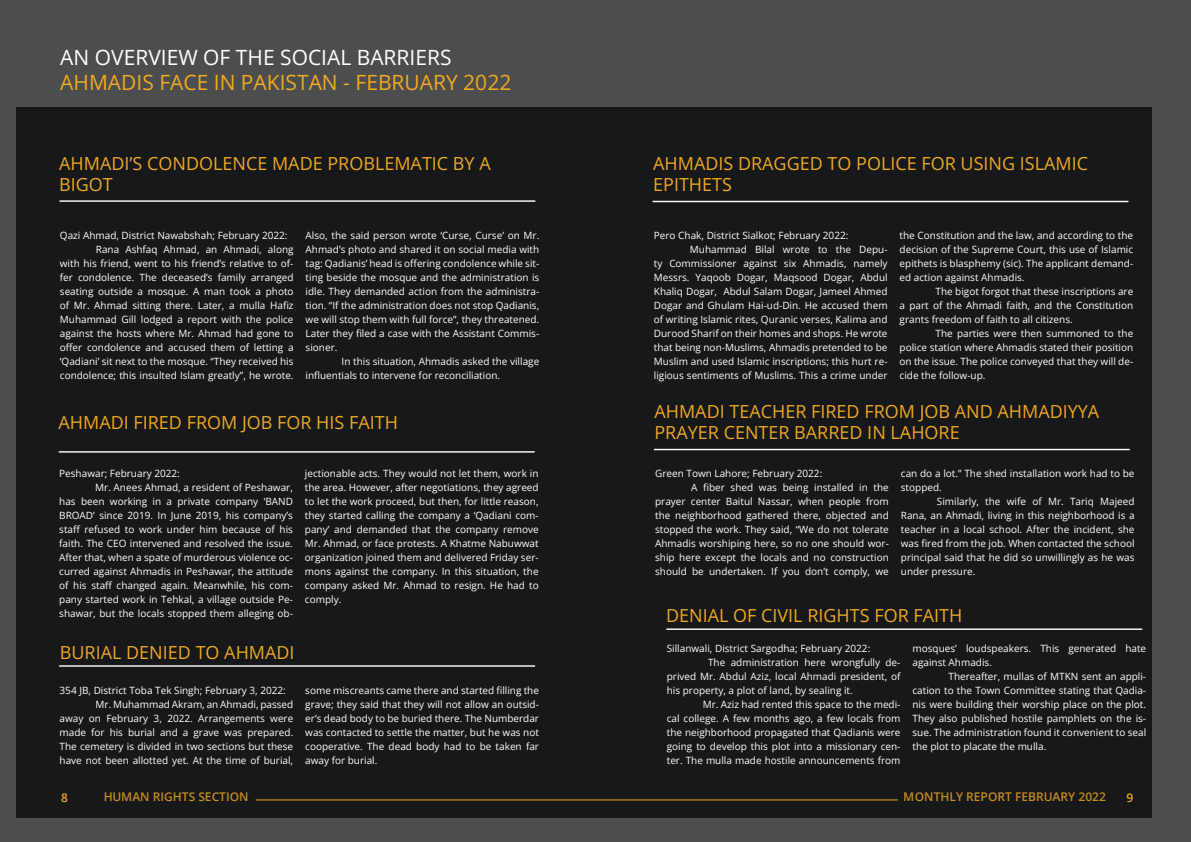
<style>
.page{position:relative;width:1191px;height:842px;background:#4c4d4e}
.page>*{position:absolute;margin:0;border:0;box-sizing:border-box;transform-origin:0 0}
.t1{font:700 21px "Open Sans";color:#f1a920}
.t2{font:700 21px "Open Sans";color:#fff}
.t3{font:700 18px/21.6px "Open Sans";color:#f1a920}
.t4{font:600 12px "Open Sans";color:#f1a920}
.t5{font:10px/14px "Open Sans";color:#fff;text-align:justify}
.t6{font:700 10px "Open Sans";color:#fff}
</style>
<div class="page">
<div style="left:17px;top:107px;width:1135px;height:711px;background:#171819"></div>
<hr style="left:59px;top:200px;width:476px;height:2px;background:#fff">
<hr style="left:59px;top:451px;width:476px;height:2px;background:#fff">
<hr style="left:652px;top:201px;width:476px;height:1px;background:#fff">
<hr style="left:654px;top:449px;width:475px;height:1px;background:#fff">
<hr style="left:59px;top:665px;width:476px;height:2px;background:#fff">
<hr style="left:666px;top:628px;width:476px;height:2px;background:#fff">
<hr style="left:256px;top:799px;width:642px;height:1px;background:#f1a920">
<h1 class="t2" style="left:60px;top:43px;width:393px">AN OVERVIEW OF THE SOCIAL BARRIERS</h1>
<h1 class="t1" style="left:60px;top:68px;width:452px">AHMADIS FACE IN PAKISTAN - FEBRUARY 2022</h1>
<h2 class="t3" style="left:59px;top:152px;width:433px">AHMADI’S CONDOLENCE MADE PROBLEMATIC BY A<br>BIGOT</h2>
<p class="t6" style="left:60px;top:228px;width:229px">Qazi Ahmad, District Nawabshah; February 2022:</p>
<p class="t5" style="left:60px;top:242px;width:235px;text-indent:36px">Rana Ashfaq Ahmad, an Ahmadi, along with his friend, went to his friend’s relative to of&shy;fer condolence. The deceased’s family arranged seating outside a mosque. A man took a photo of Mr. Ahmad sitting there. Later, a mulla Hafiz Muhammad Gill lodged a report with the police against the hosts where Mr. Ahmad had gone to offer condolence and accused them of letting a ‘Qadiani’ sit next to the mosque. “They received his condolence; this insulted Islam greatly”, he wrote.</p>
<p class="t5" style="left:305px;top:228px;width:235px">Also, the said person wrote ‘Curse, Curse’ on Mr.<br>Ahmad’s photo and shared it on social media with tag: Qadianis’ head is offering condolence while sit&shy;ting beside the mosque and the administration is idle. They demanded action from the administra&shy;tion. “If the administration does not stop Qadianis, we will stop them with full force”, they threatened.<br>Later they filed a case with the Assistant Commis&shy;sioner.</p>
<p class="t5" style="left:305px;top:354px;width:235px;text-indent:36px">In this situation, Ahmadis asked the village influentials to intervene for reconciliation.</p>
<h2 class="t3" style="left:59px;top:411px;width:341px">AHMADI FIRED FROM JOB FOR HIS FAITH</h2>
<p class="t6" style="left:59px;top:466px;width:122px">Peshawar; February 2022:</p>
<p class="t5" style="left:59px;top:480px;width:235px;text-indent:36px">Mr. Anees Ahmad, a resident of Peshawar, has been working in a private company ‘BAND BROAD’ since 2019. In June 2019, his company’s staff refused to work under him because of his faith. The CEO intervened and resolved the issue.<br>After that, when a spate of murderous violence oc&shy;curred against Ahmadis in Peshawar, the attitude of his staff changed again. Meanwhile, his com&shy;pany started work in Tehkal, a village outside Pe&shy;shawar, but the locals stopped them alleging ob-</p>
<h2 class="t3" style="left:60px;top:641px;width:236px">BURIAL DENIED TO AHMADI</h2>
<p class="t6" style="left:60px;top:683px;width:228px">354 JB, District Toba Tek Singh; February 3, 2022:</p>
<p class="t5" style="left:60px;top:697px;width:235px;text-indent:36px">Mr. Muhammad Akram, an Ahmadi, passed away on February 3, 2022. Arrangements were made for his burial and a grave was prepared.<br>The cemetery is divided in two sections but these have not been allotted yet. At the time of burial,</p>
<p class="t5" style="left:305px;top:466px;width:235px">jectionable acts. They would not let them, work in the area. However, after negotiations, they agreed to let the work proceed, but then, for little reason, they started calling the company a ‘Qadiani com&shy;pany’ and demanded that the company remove Mr. Ahmad, or face protests. A Khatme Nabuwwat organization joined them and delivered Friday ser&shy;mons against the company. In this situation, the company asked Mr. Ahmad to resign. He had to comply.</p>
<p class="t5" style="left:305px;top:683px;width:235px">some miscreants came there and started filling the grave; they said that they will not allow an outsid&shy;er’s dead body to be buried there. The Numberdar was contacted to settle the matter, but he was not cooperative. The dead body had to be taken far away for burial.</p>
<h2 class="t3" style="left:653px;top:152px;width:436px">AHMADIS DRAGGED TO POLICE FOR USING ISLAMIC<br>EPITHETS</h2>
<p class="t6" style="left:654px;top:228px;width:196px">Pero Chak, District Sialkot; February 2022:</p>
<p class="t5" style="left:654px;top:242px;width:235px;text-indent:36px">Muhammad Bilal wrote to the Depu&shy;ty Commissioner against six Ahmadis, namely Messrs. Yaqoob Dogar, Maqsood Dogar, Abdul Khaliq Dogar, Abdul Salam Dogar, Jameel Ahmed Dogar and Ghulam Hai-ud-Din. He accused them of writing Islamic rites, Quranic verses, Kalima and Durood Sharif on their homes and shops. He wrote that being non-Muslims, Ahmadis pretended to be Muslim and used Islamic inscriptions; this hurt re&shy;ligious sentiments of Muslims. This a crime under</p>
<p class="t5" style="left:899px;top:228px;width:235px">the Constitution and the law, and according to the decision of the Supreme Court, this use of Islamic epithets is blasphemy (sic). The applicant demand&shy;ed action against Ahmadis.</p>
<p class="t5" style="left:899px;top:284px;width:235px;text-indent:36px">The bigot forgot that these inscriptions are a part of the Ahmadi faith, and the Constitution grants freedom of faith to all citizens.</p>
<p class="t5" style="left:899px;top:326px;width:235px;text-indent:36px">The parties were then summoned to the police station where Ahmadis stated their position on the issue. The police conveyed that they will de&shy;cide the follow-up.</p>
<h2 class="t3" style="left:654px;top:400px;width:446px">AHMADI TEACHER FIRED FROM JOB AND AHMADIYYA<br>PRAYER CENTER BARRED IN LAHORE</h2>
<p class="t6" style="left:655px;top:466px;width:169px">Green Town Lahore; February 2022:</p>
<p class="t5" style="left:655px;top:480px;width:235px;text-indent:36px">A fiber shed was being installed in the prayer center Baitul Nassar, when people from the neighborhood gathered there, objected and stopped the work. They said, “We do not tolerate Ahmadis worshiping here, so no one should wor&shy;ship here except the locals and no construction should be undertaken. If you don’t comply, we</p>
<p class="t5" style="left:901px;top:466px;width:235px">can do a lot.” The shed installation work had to be stopped.</p>
<p class="t5" style="left:901px;top:494px;width:235px;text-indent:36px">Similarly, the wife of Mr. Tariq Majeed Rana, an Ahmadi, living in this neighborhood is a teacher in a local school. After the incident, she was fired from the job. When contacted the school principal said that he did so unwillingly as he was under pressure.</p>
<h2 class="t3" style="left:666px;top:604px;width:298px">DENIAL OF CIVIL RIGHTS FOR FAITH</h2>
<p class="t6" style="left:667px;top:641px;width:205px">Sillanwali, District Sargodha; February 2022:</p>
<p class="t5" style="left:667px;top:655px;width:235px;text-indent:41px">The administration here wrongfully de&shy;prived Mr. Abdul Aziz, local Ahmadi president, of his property, a plot of land, by sealing it.</p>
<p class="t5" style="left:667px;top:697px;width:235px;text-indent:36px">Mr. Aziz had rented this space to the medi&shy;cal college. A few months ago, a few locals from the neighborhood propagated that Qadianis were going to develop this plot into a missionary cen&shy;ter. The mulla made hostile announcements from</p>
<p class="t5" style="left:912px;top:641px;width:235px">mosques’ loudspeakers. This generated hate against Ahmadis.</p>
<p class="t5" style="left:912px;top:669px;width:235px;text-indent:36px">Thereafter, mullas of MTKN sent an appli&shy;cation to the Town Committee stating that Qadia&shy;nis were building their worship place on the plot.<br>They also published hostile pamphlets on the is&shy;sue. The administration found it convenient to seal the plot to placate the mulla.</p>
<p class="t4" style="left:61px;top:789px;width:8px">8</p>
<p class="t4" style="left:103px;top:789px;width:147px">HUMAN RIGHTS SECTION</p>
<p class="t4" style="left:903px;top:789px;width:204px">MONTHLY REPORT FEBRUARY 2022</p>
<p class="t4" style="left:1126px;top:789px;width:8px">9</p>
</div>
